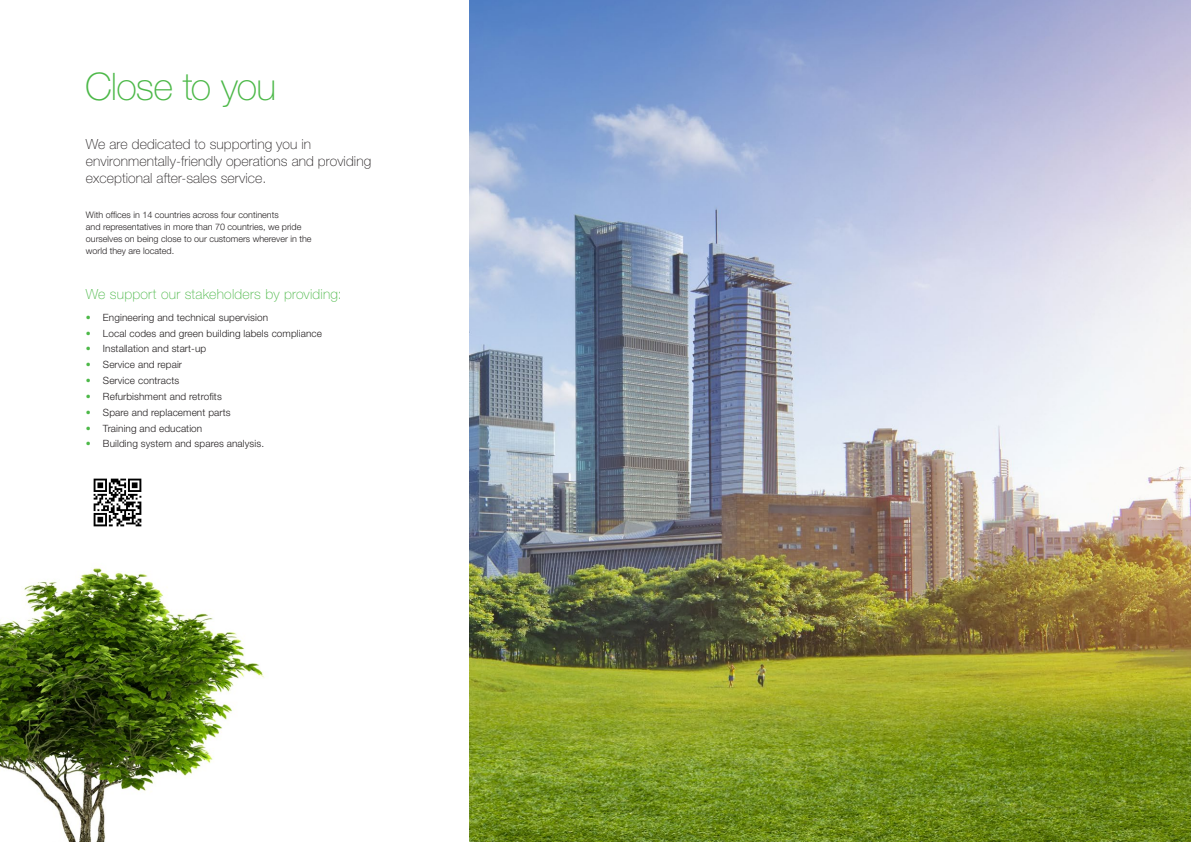
<style>
.page{position:relative;width:1191px;height:842px;background:#fff}
.page>*{position:absolute;margin:0;border:0;box-sizing:border-box;transform-origin:0 0}
.t1{font:100 38px "Helvetica Neue LT Std";letter-spacing:-.025em;color:#4cb848}
.t2{font:100 14px/17px "Helvetica Neue LT Std";letter-spacing:.005em;color:#231f20}
.t3{font:100 14px "Helvetica Neue LT Std";letter-spacing:.015em;color:#4cb848}
.t4{font:300 10px "Helvetica Neue LT Std";letter-spacing:.01em;color:#231f20}
.t5{font:300 9px/12px "Helvetica Neue LT Std";color:#231f20}
.s1{color:#4cb848}
</style>
<div class="page">
<img style="left:469px;top:0;width:722px;height:842px">
<img style="left:0;top:568px;width:264px;height:274px">
<img style="left:93px;top:478px;width:49px;height:49px">
<h1 class="t1" style="left:85px;top:65px;width:193px">Close to you</h1>
<h2 class="t2" style="left:86px;top:136px;width:287px">We are dedicated to supporting you in environmentally-friendly operations and providing exceptional after-sales service.</h2>
<p class="t5" style="left:86px;top:208px;width:227px">With offices in 14 countries across four continents<br>and representatives in more than 70 countries, we pride ourselves on being close to our customers wherever in the world they are located.</p>
<h2 class="t3" style="left:86px;top:286px;width:257px">We support our stakeholders by providing:</h2>
<p class="t4" style="left:86px;top:311px;width:184px"><span class="s1">•</span> Engineering and technical supervision</p>
<p class="t4" style="left:86px;top:327px;width:238px"><span class="s1">•</span> Local codes and green building labels compliance</p>
<p class="t4" style="left:86px;top:343px;width:122px"><span class="s1">•</span> Installation and start-up</p>
<p class="t4" style="left:86px;top:358px;width:98px"><span class="s1">•</span> Service and repair</p>
<p class="t4" style="left:86px;top:374px;width:95px"><span class="s1">•</span> Service contracts</p>
<p class="t4" style="left:86px;top:390px;width:137px"><span class="s1">•</span> Refurbishment and retrofits</p>
<p class="t4" style="left:86px;top:406px;width:146px"><span class="s1">•</span> Spare and replacement parts</p>
<p class="t4" style="left:86px;top:422px;width:118px"><span class="s1">•</span> Training and education</p>
<p class="t4" style="left:86px;top:438px;width:180px"><span class="s1">•</span> Building system and spares analysis.</p>
</div>
